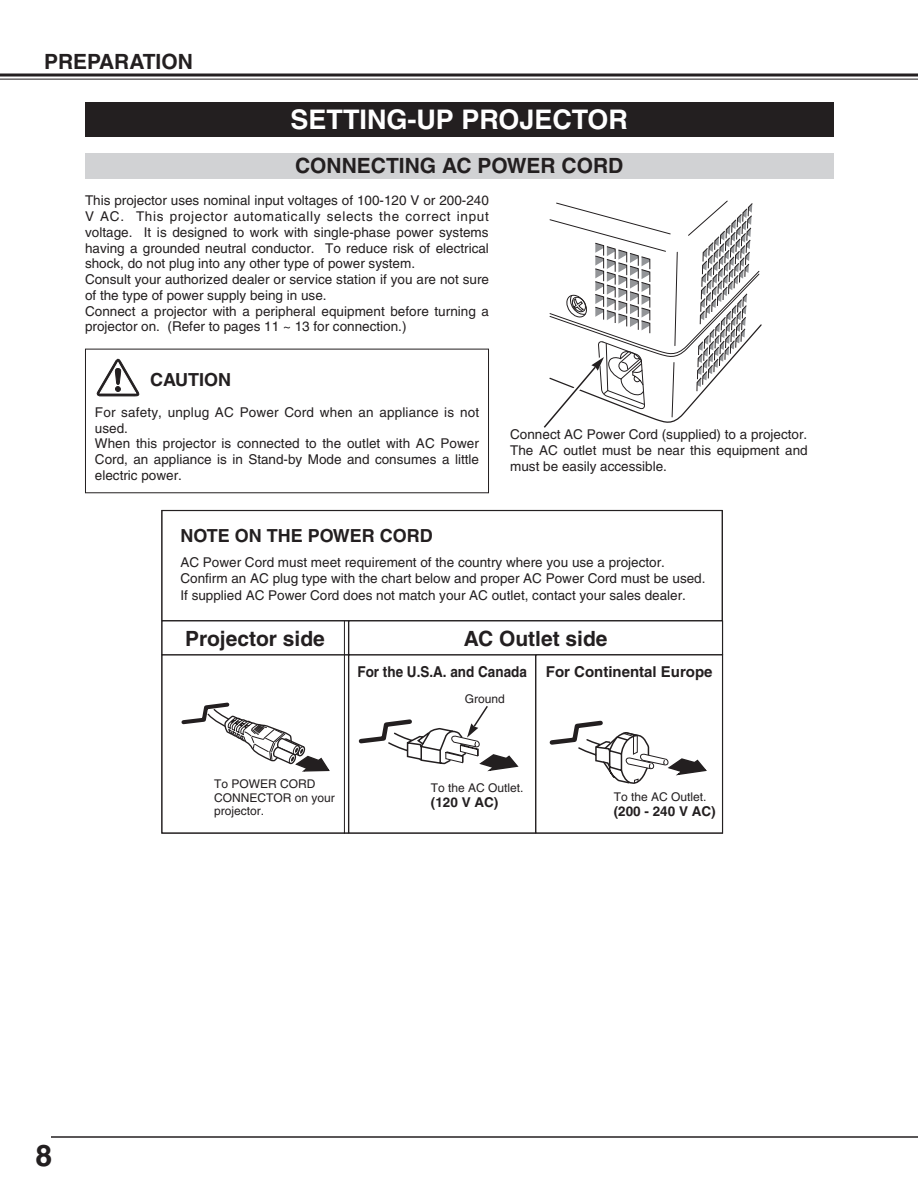
<style>
.page{position:relative;width:918px;height:1188px;background:#fff}
.page>*{position:absolute;margin:0;border:0;box-sizing:border-box;transform-origin:0 0}
.t1{font:700 30px "Helvetica";color:#231f20}
.t2{font:700 27px "Helvetica";color:#fff}
.t3{font:700 21px "Helvetica";color:#231f20}
.t4{font:700 18px "Helvetica";color:#231f20}
.t5{font:700 15px "Helvetica";color:#231f20;scale:.9 1}
.t6{font:700 15px "Helvetica";color:#231f20}
.t7{font:13.5px/15.8px "Helvetica";color:#231f20}
.t8{font:700 13.5px "Helvetica";color:#231f20}
.t9{font:12px/13.5px "Helvetica";color:#231f20}
</style>
<div class="page">
<div style="left:85px;top:102px;width:748px;height:34px;background:#231f20"></div>
<hr style="left:0;top:74px;width:918px;height:2px;background:#231f20">
<hr style="left:0;top:79px;width:918px;height:1px;background:#231f20">
<hr style="left:51px;top:1136px;width:867px;height:2px;background:#231f20">
<svg style="left:96px;top:358px;width:44px;height:38px"></svg>
<div style="left:85px;top:153px;width:748px;height:26px;background:#d1d2d4"></div>
<svg style="left:543px;top:201px;width:219px;height:227px"></svg>
<svg style="left:161px;top:510px;width:562px;height:324px"></svg>
<h3 class="t3" style="left:44px;top:53px;width:150px">PREPARATION</h3>
<h2 class="t2" style="left:291px;top:110px;width:339px">SETTING-UP PROJECTOR</h2>
<h3 class="t3" style="left:295px;top:158px;width:330px">CONNECTING AC POWER CORD</h3>
<p class="t7" style="left:85px;top:194px;width:406px">This projector uses nominal input voltages of 100-120 V or 200-240<br>V AC. This projector automatically selects the correct input voltage. It is designed to work with single-phase power systems having a grounded neutral conductor. To reduce risk of electrical shock, do not plug into any other type of power system.<br>Consult your authorized dealer or service station if you are not sure of the type of power supply being in use.<br>Connect a projector with a peripheral equipment before turning a projector on. (Refer to pages 11 ~ 13 for connection.)</p>
<h3 class="t4" style="left:150px;top:373px;width:83px">CAUTION</h3>
<p class="t7" style="left:95px;top:406px;width:386px">For safety, unplug AC Power Cord when an appliance is not used.<br>When this projector is connected to the outlet with AC Power Cord, an appliance is in Stand-by Mode and consumes a little electric power.</p>
<p class="t7" style="left:510px;top:428px;width:299px;text-align:justify">Connect AC Power Cord (supplied) to a projector.<br>The AC outlet must be near this equipment and must be easily accessible.</p>
<h3 class="t4" style="left:180px;top:529px;width:254px">NOTE ON THE POWER CORD</h3>
<p class="t7" style="left:180px;top:555px;width:527px;line-height:16.5px">AC Power Cord must meet requirement of the country where you use a projector.<br>Confirm an AC plug type with the chart below and proper AC Power Cord must be used.<br>If supplied AC Power Cord does not match your AC outlet, contact your sales dealer.</p>
<h3 class="t3" style="left:185px;top:631px;width:141px">Projector side</h3>
<h3 class="t3" style="left:464px;top:631px;width:145px">AC Outlet side</h3>
<p class="t5" style="left:357px;top:667px;width:190px">For the U.S.A. and Canada</p>
<p class="t6" style="left:546px;top:667px;width:168px">For Continental Europe</p>
<h1 class="t1" style="left:36px;top:1145px;width:18px">8</h1>
<p class="t9" style="left:214px;top:778px;width:122px">To POWER CORD<br>CONNECTOR on your projector.</p>
<p class="t9" style="left:465px;top:693px;width:42px">Ground</p>
<p class="t9" style="left:431px;top:783px;width:94px">To the AC Outlet.</p>
<p class="t8" style="left:431px;top:798px;width:69px">(120 V AC)</p>
<p class="t9" style="left:614px;top:791px;width:94px">To the AC Outlet.</p>
<p class="t8" style="left:614px;top:806px;width:103px">(200 - 240 V AC)</p>
</div>
